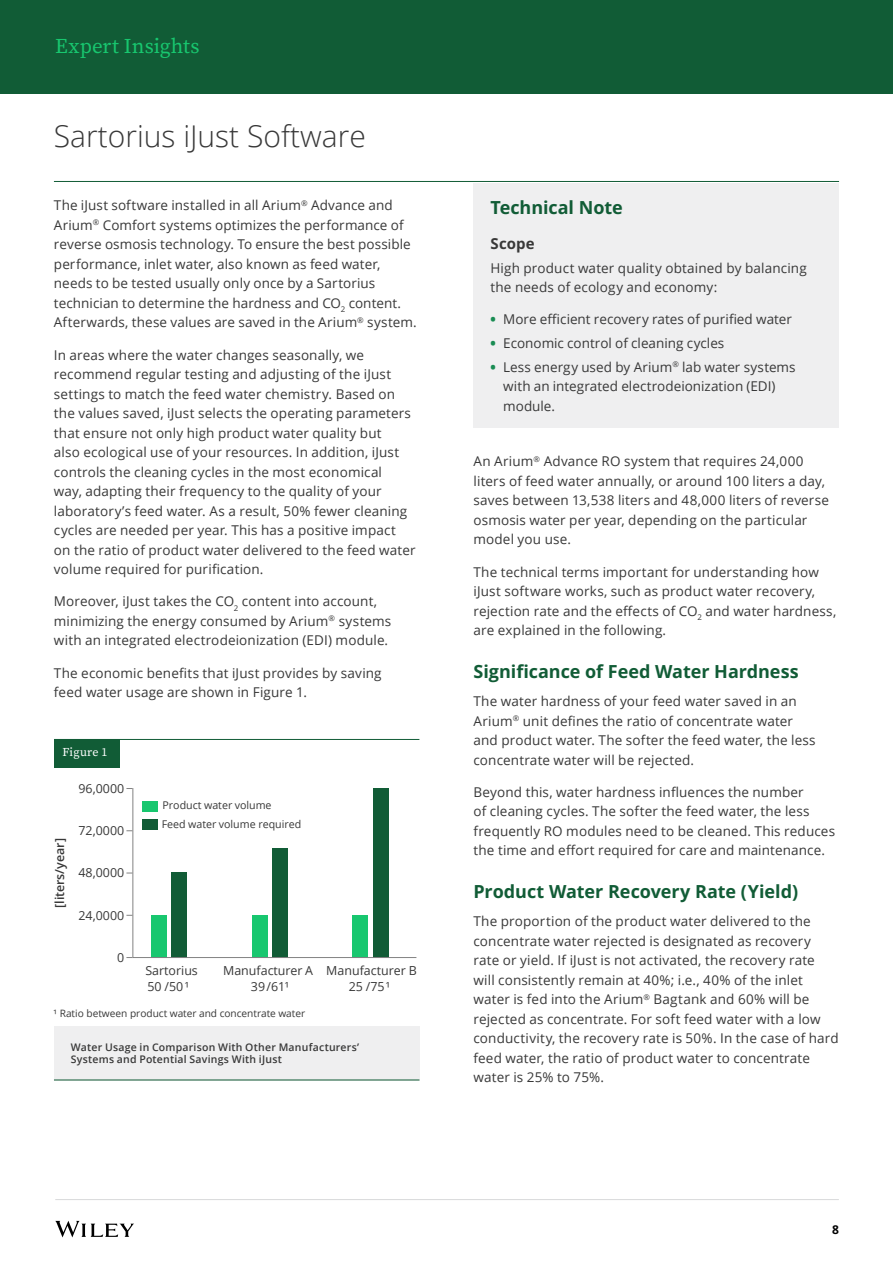
<style>
.page{position:relative;width:893px;height:1263px;background:#fff}
.page>*{position:absolute;margin:0;border:0;box-sizing:border-box;transform-origin:0 0}
.t1{font:300 30px "Open Sans";color:#383838}
.t2{font:21px "Source Serif Pro";letter-spacing:.005em;color:#18c76f}
.t3{font:700 18px "Open Sans";letter-spacing:-.005em;color:#115c36}
.t4{font:700 15px "Open Sans";letter-spacing:.01em;color:#383838}
.t5{font:13.5px/19.5px "Open Sans";letter-spacing:.01em;color:#383838}
.t6{font:12.45px/16px "Open Sans";color:#383838;text-align:center}
.t7{font:600 12.45px "Open Sans";color:#383838}
.t8{font:12px "Source Serif Pro";letter-spacing:.015em;color:#fff}
.t9{font:700 12px "Open Sans";color:#000}
.t10{font:11.85px "Open Sans";color:#383838}
.t11{font:10.65px/18.5px "Open Sans";color:#383838}
.t12{font:600 10.5px/12.6px "Open Sans";letter-spacing:.02em;color:#383838}
.t13{font:10.2px "Open Sans";color:#383838}
.s1{font-weight:800;color:#198c53}
</style>
<div class="page">
<svg style="left:55px;top:1221px;width:79px;height:16px"></svg>
<hr style="left:55px;top:1199px;width:784px;height:1px;background:#d8d9da">
<div style="left:0;top:0;width:893px;height:94px;background:#115c36"></div>
<div style="left:473px;top:183px;width:366px;height:245px;background:#efeff0"></div>
<hr style="left:54px;top:181px;width:785px;height:1px;background:#115c36">
<div style="left:54px;top:739px;width:66px;height:28px;background:#115c36"></div>
<hr style="left:54px;top:739px;width:365px;height:1px;background:#115c36">
<div style="left:54px;top:1026px;width:365px;height:54px;background:#efeff0"></div>
<hr style="left:54px;top:1079px;width:365px;height:1px;background:#115c36">
<svg style="left:132px;top:788px;width:285px;height:170px"></svg>
<div style="left:143px;top:801px;width:15px;height:10px;background:#18c76f"></div>
<div style="left:143px;top:819px;width:15px;height:10px;background:#115c36"></div>
<h2 class="t2" style="left:55px;top:32px;width:146px">Expert Insights</h2>
<h1 class="t1" style="left:54px;top:116px;width:313px">Sartorius iJust Software</h1>
<p class="t5" style="left:54px;top:195px;width:364px">The iJust software installed in all Arium<sup>®</sup> Advance and Arium<sup>®</sup> Comfort systems optimizes the performance of reverse osmosis technology. To ensure the best possible performance, inlet water, also known as feed water, needs to be tested usually only once by a Sartorius technician to determine the hardness and CO<sub>2</sub> content.<br>Afterwards, these values are saved in the Arium<sup>®</sup> system.</p>
<p class="t5" style="left:54px;top:345px;width:363px">In areas where the water changes seasonally, we recommend regular testing and adjusting of the iJust settings to match the feed water chemistry. Based on the values saved, iJust selects the operating parameters that ensure not only high product water quality but<br>also ecological use of your resources. In addition, iJust controls the cleaning cycles in the most economical<br>way, adapting their frequency to the quality of your laboratory’s feed water. As a result, 50% fewer cleaning cycles are needed per year. This has a positive impact on the ratio of product water delivered to the feed water volume required for purification.</p>
<p class="t5" style="left:54px;top:591px;width:339px">Moreover, iJust takes the CO<sub>2</sub> content into account, minimizing the energy consumed by Arium<sup>®</sup> systems with an integrated electrodeionization (EDI) module.</p>
<p class="t5" style="left:54px;top:663px;width:329px">The economic benefits that iJust provides by saving feed water usage are shown in Figure 1.</p>
<p class="t8" style="left:63px;top:743px;width:46px">Figure 1</p>
<p class="t6" style="left:78px;top:780px;width:47px">96,0000</p>
<p class="t11" style="left:59px;top:796px;width:244px;text-indent:103px">Product water volume<br><sub>Product</sub> <sub>water</sub> <sub>volume</sub>Feed water volume required</p>
<p class="t6" style="left:78px;top:822px;width:47px">72,0000</p>
<p class="t7" style="left:51px;top:908px;width:71px;rotate:-90deg">[liters/year]</p>
<p class="t6" style="left:78px;top:864px;width:47px">48,0000</p>
<p class="t6" style="left:78px;top:907px;width:47px">24,0000</p>
<p class="t6" style="left:117px;top:949px;width:9px">0</p>
<p class="t6" style="left:145px;top:962px;width:54px;text-align:left">Sartorius<br>50 /50¹</p>
<p class="t6" style="left:223px;top:962px;width:91px">Manufacturer A<br>39/61¹</p>
<p class="t6" style="left:326px;top:962px;width:92px">Manufacturer B<br>25 /75¹</p>
<p class="t10" style="left:117px;top:974px;width:87px">Manufacturer A</p>
<p class="t10" style="left:215px;top:974px;width:88px">Manufacturer B</p>
<p class="t13" style="left:54px;top:1006px;width:253px">¹ Ratio between product water and concentrate water</p>
<p class="t12" style="left:71px;top:1040px;width:290px">Water Usage in Comparison With Other Manufacturers’<br>Systems and Potential Savings With iJust</p>
<h3 class="t3" style="left:490px;top:195px;width:134px">Technical Note</h3>
<p class="t4" style="left:490px;top:233px;width:46px">Scope</p>
<p class="t5" style="left:490px;top:258px;width:318px">High product water quality obtained by balancing the needs of ecology and economy:</p>
<p class="t5" style="left:490px;top:309px;width:303px"><span class="s1">•</span> More efficient recovery rates of purified water</p>
<p class="t5" style="left:490px;top:333px;width:235px"><span class="s1">•</span> Economic control of cleaning cycles</p>
<p class="t5" style="left:503px;top:357px;width:294px;text-indent:-13px"><span class="s1">•</span> Less energy used by Arium<sup>®</sup> lab water systems with an integrated electrodeionization (EDI) module.</p>
<p class="t5" style="left:473px;top:451px;width:357px">An Arium<sup>®</sup> Advance RO system that requires 24,000 liters of feed water annually, or around 100 liters a day, saves between 13,538 liters and 48,000 liters of reverse osmosis water per year, depending on the particular model you use.</p>
<p class="t5" style="left:473px;top:562px;width:364px">The technical terms important for understanding how iJust software works, such as product water recovery, rejection rate and the effects of CO<sub>2</sub> and water hardness, are explained in the following.</p>
<h3 class="t3" style="left:473px;top:659px;width:327px">Significance of Feed Water Hardness</h3>
<p class="t5" style="left:473px;top:691px;width:344px">The water hardness of your feed water saved in an Arium<sup>®</sup> unit defines the ratio of concentrate water and product water. The softer the feed water, the less concentrate water will be rejected.</p>
<p class="t5" style="left:473px;top:782px;width:363px">Beyond this, water hardness influences the number<br>of cleaning cycles. The softer the feed water, the less frequently RO modules need to be cleaned. This reduces the time and effort required for care and maintenance.</p>
<h3 class="t3" style="left:473px;top:879px;width:326px">Product Water Recovery Rate (Yield)</h3>
<p class="t5" style="left:473px;top:911px;width:367px">The proportion of the product water delivered to the concentrate water rejected is designated as recovery rate or yield. If iJust is not activated, the recovery rate will consistently remain at 40%; i.e., 40% of the inlet water is fed into the Arium<sup>®</sup> Bagtank and 60% will be rejected as concentrate. For soft feed water with a low conductivity, the recovery rate is 50%. In the case of hard feed water, the ratio of product water to concentrate water is 25% to 75%.</p>
<p class="t9" style="left:832px;top:1221px;width:8px">8</p>
</div>
